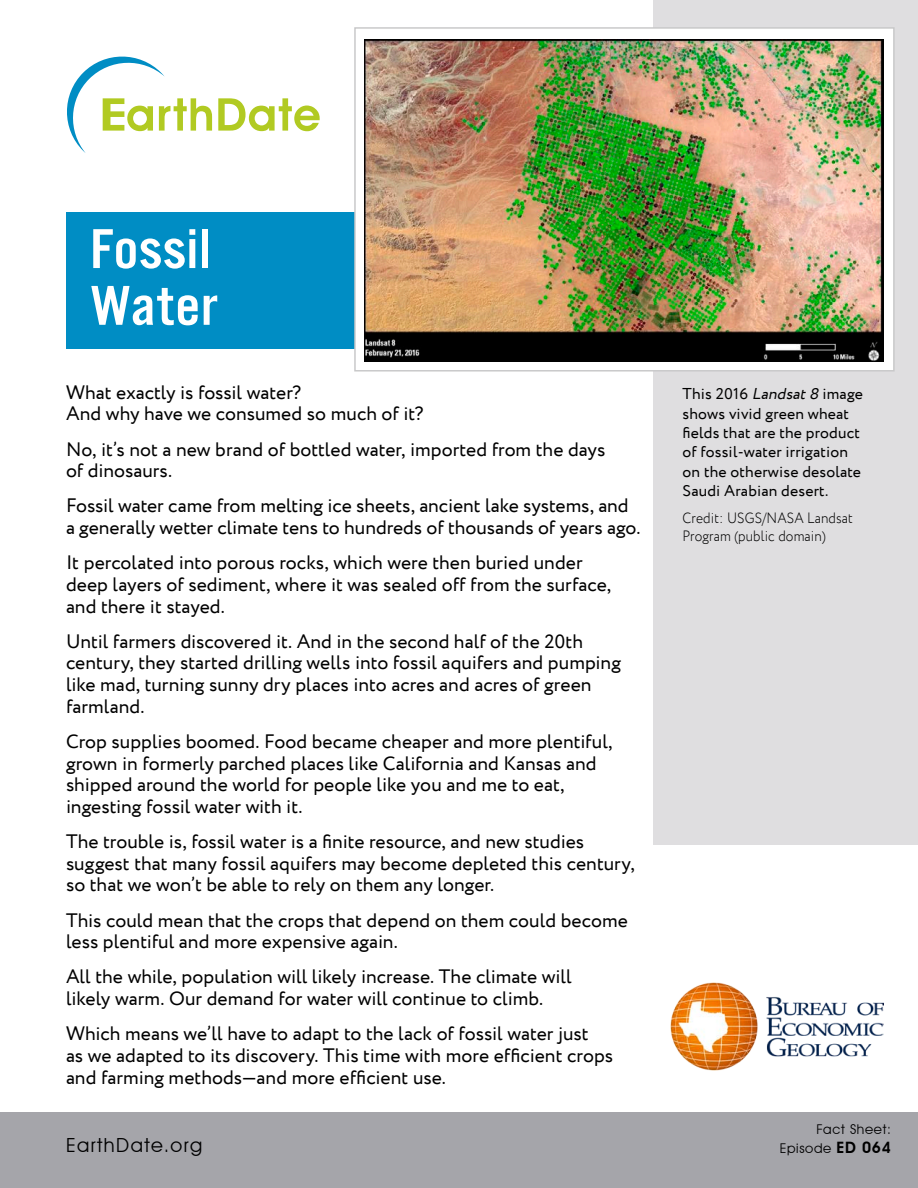
<style>
.page{position:relative;width:918px;height:1188px;background:#fff}
.page>*{position:absolute;margin:0;border:0;box-sizing:border-box;transform-origin:0 0}
.t1{font:58.35px/56.7px "Alternate Got No 3 D";letter-spacing:.01em;color:#fff;scale:1.1 1}
.t2{font:19.5px/21.6px "Circe";color:#000}
.t3{font:19.5px "Avant Garde IT Cby BT";letter-spacing:.075em;color:#000}
.t4{font:15.75px/19.5px "Circe";letter-spacing:.01em;color:#000}
.t5{font:300 15px/18px "Circe";letter-spacing:.01em;color:#000;scale:.9 1}
.t6{font:13.5px/18.9px "Avant Garde IT Cby BT";letter-spacing:.05em;color:#000;text-align:right}
.s1{font-style:italic}
.s2{font-weight:600;font-size:15.75px}
</style>
<div class="page">
<div style="left:66px;top:212px;width:447px;height:136px;background:#008dc4"></div>
<div style="left:653px;top:0;width:265px;height:845px;background:#dfdee0"></div>
<svg style="left:67px;top:56px;width:145px;height:97px"></svg>
<svg style="left:218px;top:98px;width:102px;height:33px"></svg>
<img style="left:671px;top:983px;width:213px;height:88px">
<div style="left:0;top:1112px;width:918px;height:76px;background:#a5a5aa"></div>
<div style="left:355px;top:28px;width:539px;height:343px;background:#fff"></div>
<img style="left:364px;top:39px;width:520px;height:322px">
<h1 class="t1" style="left:90px;top:220px;width:117px">Fossil<br>Water</h1>
<p class="t2" style="left:66px;top:382px;width:359px">What exactly is fossil water?<br>And why have we consumed so much of it?</p>
<p class="t2" style="left:66px;top:439px;width:541px">No, it’s not a new brand of bottled water, imported from the days of dinosaurs.</p>
<p class="t2" style="left:66px;top:496px;width:576px">Fossil water came from melting ice sheets, ancient lake systems, and a generally wetter climate tens to hundreds of thousands of years ago.</p>
<p class="t2" style="left:66px;top:552px;width:547px">It percolated into porous rocks, which were then buried under deep layers of sediment, where it was sealed off from the surface, and there it stayed.</p>
<p class="t2" style="left:66px;top:631px;width:556px">Until farmers discovered it. And in the second half of the 20th century, they started drilling wells into fossil aquifers and pumping like mad, turning sunny dry places into acres and acres of green farmland.</p>
<p class="t2" style="left:66px;top:731px;width:548px">Crop supplies boomed. Food became cheaper and more plentiful, grown in formerly parched places like California and Kansas and shipped around the world for people like you and me to eat, ingesting fossil water with it.</p>
<p class="t2" style="left:66px;top:831px;width:570px">The trouble is, fossil water is a finite resource, and new studies suggest that many fossil aquifers may become depleted this century, so that we won’t be able to rely on them any longer.</p>
<p class="t2" style="left:66px;top:910px;width:563px">This could mean that the crops that depend on them could become less plentiful and more expensive again.</p>
<p class="t2" style="left:66px;top:967px;width:507px">All the while, population will likely increase. The climate will likely warm. Our demand for water will continue to climb.</p>
<p class="t2" style="left:66px;top:1024px;width:549px">Which means we’ll have to adapt to the lack of fossil water just<br>as we adapted to its discovery. This time with more efficient crops and farming methods—and more efficient use.</p>
<p class="t3" style="left:66px;top:1134px;width:138px">EarthDate.org</p>
<p class="t4" style="left:683px;top:385px;width:182px">This 2016 <span class="s1">Landsat8</span> image shows vivid green wheat fields that are the product of fossil-water irrigation on the otherwise desolate<br>Saudi Arabian desert.</p>
<p class="t5" style="left:683px;top:509px;width:191px">Credit: USGS/NASA Landsat<br>Program (public domain)</p>
<p class="t6" style="left:780px;top:1120px;width:113px">Fact Sheet:<br>Episode <span class="s2">ED 064</span></p>
</div>
